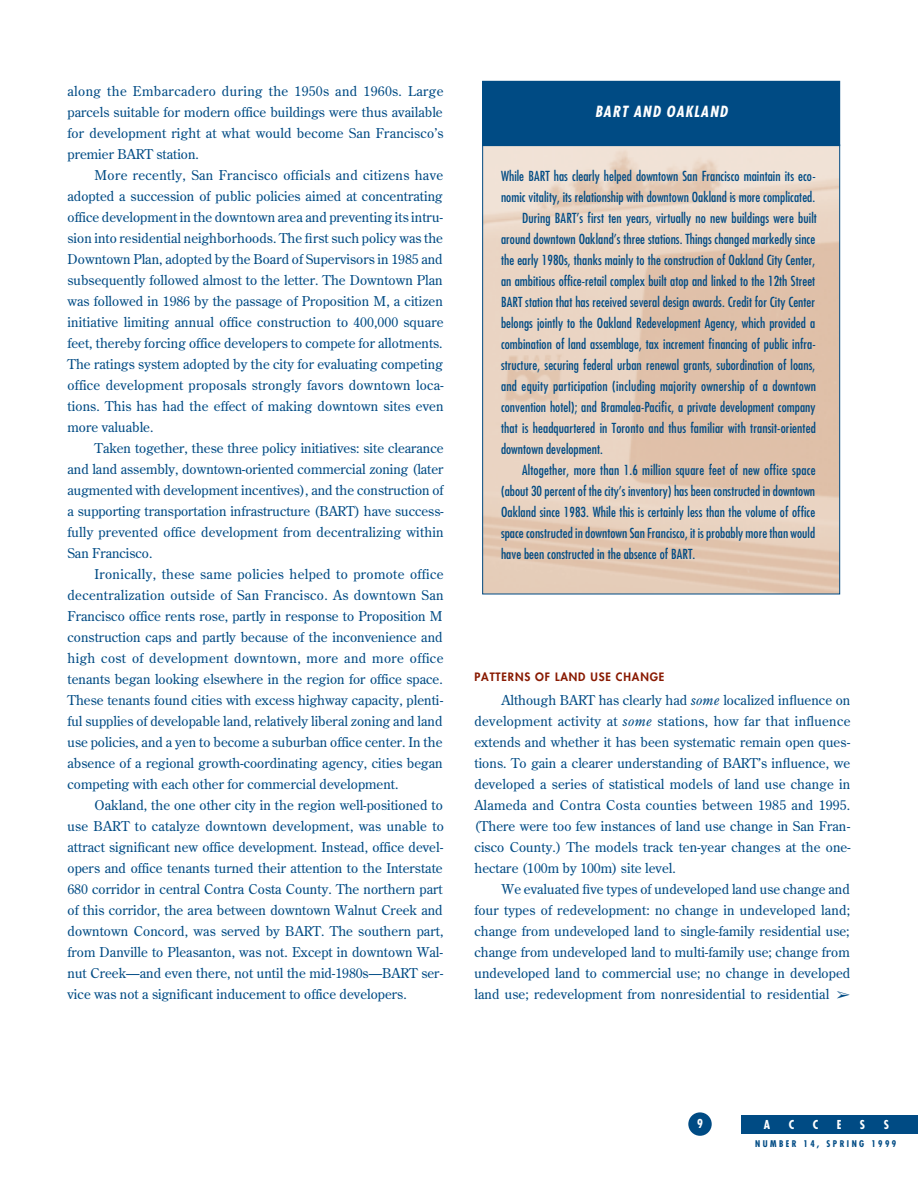
<style>
.page{position:relative;width:918px;height:1188px;background:#fff}
.page>*{position:absolute;margin:0;border:0;box-sizing:border-box;transform-origin:0 0}
.t1{font:italic 700 condensed 15px "Futura";color:#fff}
.t2{font:13.5px/21px "Century Old Style";letter-spacing:.01em;color:#004b84;text-align:justify}
.t3{font:condensed 13.5px "Futura";letter-spacing:.005em;color:#004b84}
.t4{font:700 condensed 12px "Futura";color:#fff}
.t5{font:800 11.25px "Futura";letter-spacing:.075em;color:#891a02}
.t6{font:700 condensed 9px "Futura";letter-spacing:.27em;color:#004b84}
.s1{font-style:italic}
</style>
<div class="page">
<div style="left:688px;top:1112px;width:24px;height:24px;background:#004b84;border-radius:50%"></div>
<div style="left:741px;top:1115px;width:177px;height:19px;background:#004b84"></div>
<div style="left:483px;top:81px;width:357px;height:65px;background:#004b84"></div>
<p class="t2" style="left:68px;top:82px;width:378px">along the Embarcadero during the 1950s and 1960s. Large parcels suitable for modern office buildings were thus available for development right at what would become San Francisco’s premier BART station.</p>
<p class="t2" style="left:68px;top:166px;width:378px;text-indent:27px">More recently, San Francisco officials and citizens have adopted a succession of public policies aimed at concentrating office development in the downtown area and preventing its intru&shy;sion into residential neighborhoods. The first such policy was the Downtown Plan, adopted by the Board of Supervisors in 1985 and subsequently followed almost to the letter. The Downtown Plan was followed in 1986 by the passage of Proposition M, a citizen initiative limiting annual office construction to 400,000 square feet, thereby forcing office developers to compete for allotments.<br>The ratings system adopted by the city for evaluating competing office development proposals strongly favors downtown loca&shy;tions. This has had the effect of making downtown sites even more valuable.</p>
<p class="t2" style="left:68px;top:439px;width:378px;text-indent:27px">Taken together, these three policy initiatives: site clearance and land assembly, downtown-oriented commercial zoning (later augmented with development incentives), and the construction of a supporting transportation infrastructure (BART) have success&shy;fully prevented office development from decentralizing within San Francisco.</p>
<p class="t2" style="left:68px;top:565px;width:378px;text-indent:27px">Ironically, these same policies helped to promote office decentralization outside of San Francisco. As downtown San Francisco office rents rose, partly in response to Proposition M construction caps and partly because of the inconvenience and high cost of development downtown, more and more office tenants began looking elsewhere in the region for office space.<br>These tenants found cities with excess highway capacity, plenti&shy;ful supplies of developable land, relatively liberal zoning and land use policies, and a yen to become a suburban office center. In the absence of a regional growth-coordinating agency, cities began competing with each other for commercial development.</p>
<p class="t2" style="left:68px;top:796px;width:378px;text-indent:27px">Oakland, the one other city in the region well-positioned to use BART to catalyze downtown development, was unable to attract significant new office development. Instead, office devel&shy;opers and office tenants turned their attention to the Interstate 680 corridor in central Contra Costa County. The northern part of this corridor, the area between downtown Walnut Creek and downtown Concord, was served by BART. The southern part, from Danville to Pleasanton, was not. Except in downtown Wal&shy;nut Creek—and even there, not until the mid-1980s—BART ser&shy;vice was not a significant inducement to office developers.</p>
<p class="t1" style="left:595px;top:105px;width:136px">BART AND OAKLAND</p>
<p class="t3" style="left:501px;top:170px;width:316px">While BART has clearly helped downtown San Francisco maintain its eco-</p>
<p class="t3" style="left:501px;top:191px;width:316px">nomic vitality, its relationship with downtown Oakland is more complicated.</p>
<p class="t3" style="left:522px;top:212px;width:296px">During BART’s first ten years, virtually no new buildings were built</p>
<p class="t3" style="left:501px;top:233px;width:316px">around downtown Oakland’s three stations. Things changed markedly since</p>
<p class="t3" style="left:501px;top:254px;width:316px">the early 1980s, thanks mainly to the construction of Oakland City Center,</p>
<p class="t3" style="left:501px;top:275px;width:316px">an ambitious office-retail complex built atop and linked to the 12th Street</p>
<p class="t3" style="left:501px;top:296px;width:316px">BART station that has received several design awards. Credit for City Center</p>
<p class="t3" style="left:501px;top:317px;width:316px">belongs jointly to the Oakland Redevelopment Agency, which provided a</p>
<p class="t3" style="left:501px;top:338px;width:316px">combination of land assemblage, tax increment financing of public infra-</p>
<p class="t3" style="left:501px;top:359px;width:316px">structure, securing federal urban renewal grants, subordination of loans,</p>
<p class="t3" style="left:501px;top:380px;width:317px">and equity participation (including majority ownership of a downtown</p>
<p class="t3" style="left:501px;top:401px;width:316px">convention hotel); and Bramalea-Pacific, a private development company</p>
<p class="t3" style="left:501px;top:422px;width:316px">that is headquartered in Toronto and thus familiar with transit-oriented</p>
<p class="t3" style="left:501px;top:443px;width:103px">downtown development.</p>
<p class="t3" style="left:522px;top:464px;width:295px">Altogether, more than 1.6 million square feet of new office space</p>
<p class="t3" style="left:501px;top:485px;width:316px">(about 30 percent of the city’s inventory) has been constructed in downtown</p>
<p class="t3" style="left:501px;top:506px;width:316px">Oakland since 1983. While this is certainly less than the volume of office</p>
<p class="t3" style="left:501px;top:527px;width:316px">space constructed in downtown San Francisco, it is probably more than would</p>
<p class="t3" style="left:501px;top:548px;width:196px">have been constructed in the absence of BART.</p>
<p class="t5" style="left:474px;top:671px;width:191px">PATTERNS OF LAND USE CHANGE</p>
<p class="t2" style="left:474px;top:691px;width:378px;text-indent:27px">Although BART has clearly had <span class="s1">some</span> localized influence on development activity at <span class="s1">some</span> stations, how far that influence extends and whether it has been systematic remain open ques&shy;tions. To gain a clearer understanding of BART’s influence, we developed a series of statistical models of land use change in Alameda and Contra Costa counties between 1985 and 1995. (There were too few instances of land use change in San Fran&shy;cisco County.) The models track ten-year changes at the one&shy;hectare (100m by 100m) site level.</p>
<p class="t2" style="left:474px;top:880px;width:378px;text-indent:27px">We evaluated five types of undeveloped land use change and four types of redevelopment: no change in undeveloped land; change from undeveloped land to single-family residential use; change from undeveloped land to multi-family use; change from undeveloped land to commercial use; no change in developed land use; redevelopment from nonresidential to residential ➢</p>
<p class="t4" style="left:697px;top:1118px;width:7px">9</p>
<p class="t4" style="left:764px;top:1119px;width:8px">A</p>
<p class="t4" style="left:789px;top:1119px;width:7px">C</p>
<p class="t4" style="left:813px;top:1119px;width:7px">C</p>
<p class="t4" style="left:837px;top:1119px;width:6px">E</p>
<p class="t4" style="left:860px;top:1119px;width:7px">S</p>
<p class="t4" style="left:884px;top:1119px;width:7px">S</p>
<p class="t6" style="left:755px;top:1139px;width:143px">NUMBER 14, SPRING 1999</p>
</div>
